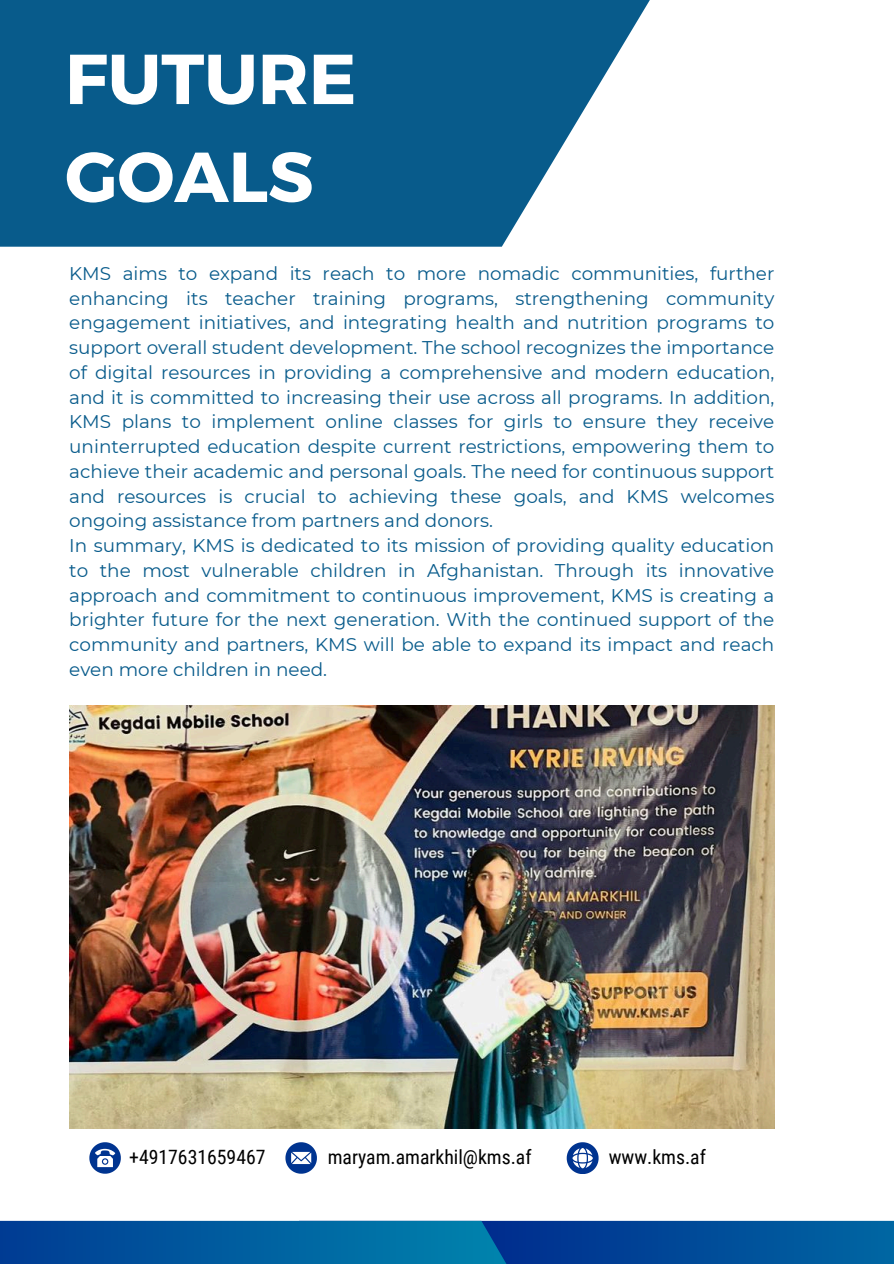
<style>
.page{position:relative;width:894px;height:1264px;background:#fff}
.page>*{position:absolute;margin:0;border:0;box-sizing:border-box;transform-origin:0 0}
.t1{font:700 70.5px/97.8px "Montserrat";color:#fff}
.t2{font:19.65px "Roboto Condensed";color:#000}
.t3{font:18.3px/24.8px "Montserrat";color:#085b8b;text-align:justify}
</style>
<div class="page">
<svg style="left:0;top:0;width:650px;height:247px;background:#226c97"></svg>
<svg style="left:594px;top:1220px;width:299px;height:43px;background:#05549c"></svg>
<svg style="left:0;top:1220px;width:594px;height:43px;background:#045a9f"></svg>
<svg style="left:89px;top:1142px;width:32px;height:31px"></svg>
<svg style="left:285px;top:1142px;width:32px;height:31px"></svg>
<svg style="left:566px;top:1142px;width:32px;height:31px"></svg>
<img style="left:69px;top:705px;width:704px;height:423px">
<h1 class="t1" style="left:65px;top:26px;width:293px">FUTURE<br>GOALS</h1>
<p class="t3" style="left:69px;top:261px;width:706px">KMS aims to expand its reach to more nomadic communities, further enhancing its teacher training programs, strengthening community engagement initiatives, and integrating health and nutrition programs to support overall student development. The school recognizes the importance of digital resources in providing a comprehensive and modern education, and it is committed to increasing their use across all programs. In addition, KMS plans to implement online classes for girls to ensure they receive uninterrupted education despite current restrictions, empowering them to achieve their academic and personal goals. The need for continuous support and resources is crucial to achieving these goals, and KMS welcomes ongoing assistance from partners and donors.</p>
<p class="t3" style="left:69px;top:533px;width:706px">In summary, KMS is dedicated to its mission of providing quality education to the most vulnerable children in Afghanistan. Through its innovative approach and commitment to continuous improvement, KMS is creating a brighter future for the next generation. With the continued support of the community and partners, KMS will be able to expand its impact and reach even more children in need.</p>
<p class="t2" style="left:129px;top:1145px;width:138px">+4917631659467</p>
<p class="t2" style="left:327px;top:1145px;width:205px">maryam.amarkhil@kms.af</p>
<p class="t2" style="left:608px;top:1145px;width:99px">www.kms.af</p>
</div>
